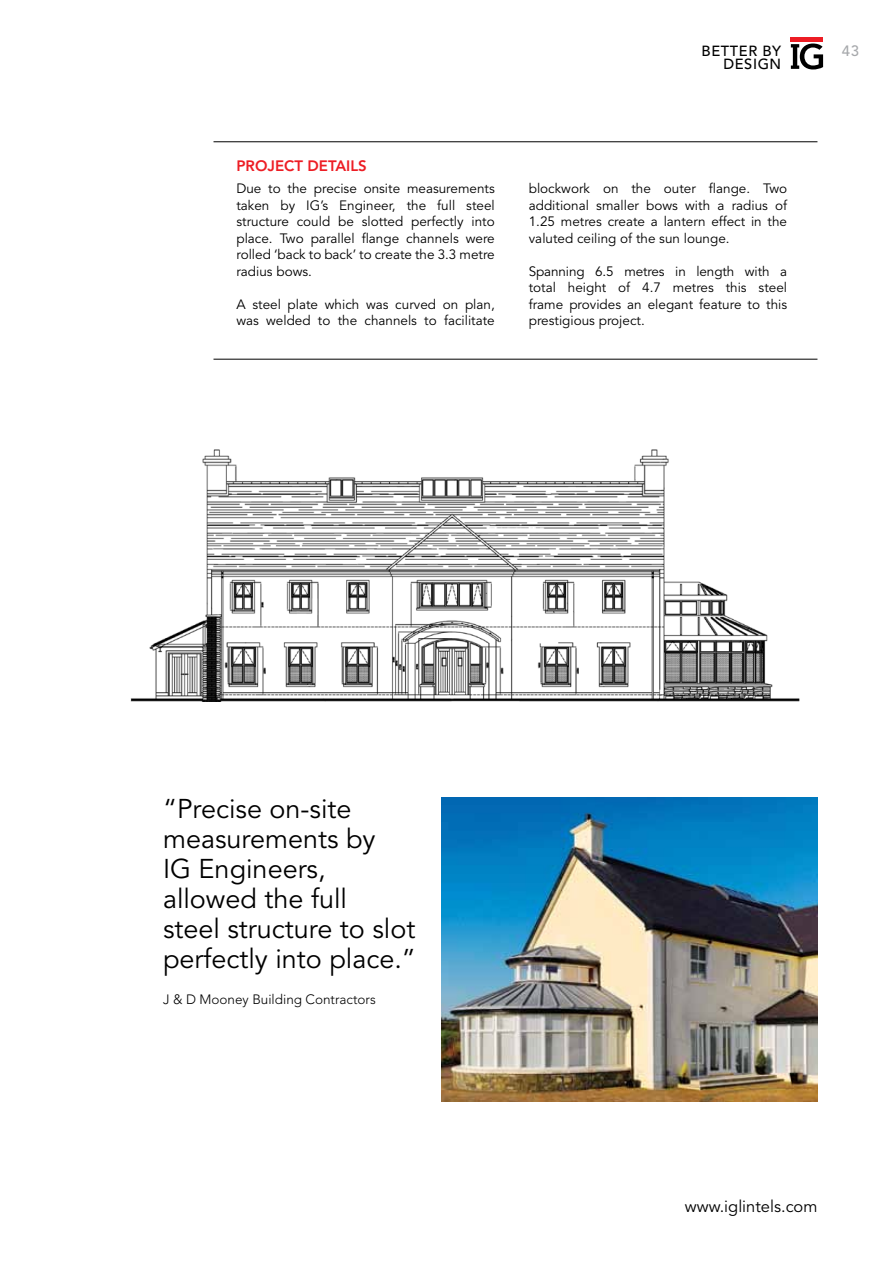
<style>
.page{position:relative;width:893px;height:1263px;background:#fff}
.page>*{position:absolute;margin:0;border:0;box-sizing:border-box;transform-origin:0 0}
.t1{font:27px/30px "Avenir LT Std";color:#000}
.t2{font:16.5px "Avenir LT Std";color:#000}
.t3{font:800 15px "Avenir LT Std";color:#ed1d24}
.t4{font:500 14.85px "Avenir LT Std";color:#a7a9ac}
.t5{font:500 14.55px "Avenir LT Std";letter-spacing:.04em;color:#000}
.t6{font:13.5px/16.5px "Avenir LT Std";color:#000;text-align:justify}
.t7{font:300 13.5px "Avenir LT Std";color:#000}
</style>
<div class="page">
<hr style="left:791px;top:37px;width:32px;height:4px;background:#ed1d24">
<svg style="left:791px;top:44px;width:32px;height:25px"></svg>
<img style="left:130px;top:449px;width:670px;height:252px">
<hr style="left:213px;top:141px;width:604px;height:1px;background:#000">
<hr style="left:213px;top:359px;width:604px;height:1px;background:#000">
<img style="left:442px;top:798px;width:375px;height:304px">
<p class="t5" style="left:702px;top:42px;width:81px">BETTER BY</p>
<p class="t4" style="left:842px;top:42px;width:19px">43</p>
<p class="t5" style="left:723px;top:56px;width:59px">DESIGN</p>
<p class="t3" style="left:236px;top:157px;width:132px">PROJECT DETAILS</p>
<p class="t6" style="left:236px;top:181px;width:260px">Due to the precise onsite measurements taken by IG’s Engineer, the full steel structure could be slotted perfectly into place. Two parallel flange channels were rolled ‘back to back’ to create the 3.3 metre radius bows.</p>
<p class="t6" style="left:236px;top:296px;width:260px">A steel plate which was curved on plan, was welded to the channels to facilitate</p>
<p class="t6" style="left:529px;top:181px;width:260px">blockwork on the outer flange. Two additional smaller bows with a radius of 1.25 metres create a lantern effect in the valuted ceiling of the sun lounge.</p>
<p class="t6" style="left:529px;top:263px;width:260px">Spanning 6.5 metres in length with a total height of 4.7 metres this steel frame provides an elegant feature to this prestigious project.</p>
<h1 class="t1" style="left:163px;top:795px;width:254px">“Precise on-site measurements by<br>IG Engineers, allowed the full<br>steel structure to slot perfectly into place.”</h1>
<p class="t7" style="left:163px;top:991px;width:214px">J &amp; D Mooney Building Contractors</p>
<p class="t2" style="left:685px;top:1196px;width:134px">www.iglintels.com</p>
</div>
